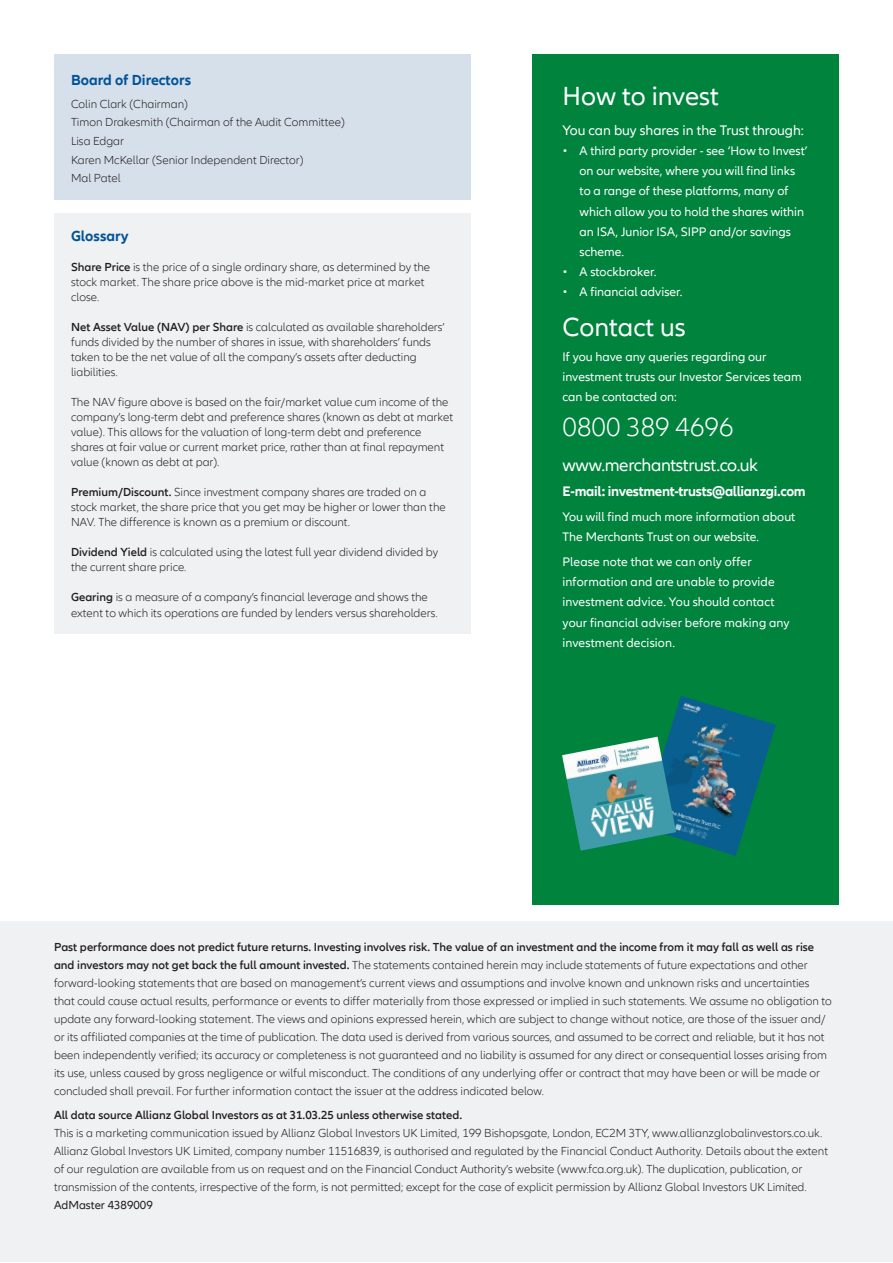
<style>
.page{position:relative;width:893px;height:1263px;background:#fff}
.page>*{position:absolute;margin:0;border:0;box-sizing:border-box;transform-origin:0 0}
.t1{font:27px "Allianz Neo";color:#fff}
.t2{font:300 27px "Allianz Neo";color:#fff}
.t3{font:18px "Allianz Neo";letter-spacing:-.02em;color:#fff}
.t4{font:700 15px "Allianz Neo";color:#015399}
.t5{font:700 14.25px "Allianz Neo";letter-spacing:-.02em;color:#fff}
.t6{font:14.25px "Allianz Neo";color:#fff}
.t7{font:12.75px/20.1px "Allianz Neo";color:#fff}
.t8{font:300 12px/15px "Allianz Neo";color:#231f20}
.t9{font:600 12px "Allianz Neo";color:#231f20}
.t10{font:12px "Allianz Neo";color:#231f20}
.s1{font-weight:600}
</style>
<div class="page">
<div style="left:533px;top:54px;width:306px;height:850px;background:#00833d"></div>
<div style="left:0;top:921px;width:893px;height:340px;background:#f0f1f2"></div>
<img style="left:656px;top:696px;width:120px;height:160px">
<img style="left:562px;top:737px;width:114px;height:114px">
<div style="left:54px;top:213px;width:417px;height:420px;background:#f0f1f2"></div>
<div style="left:54px;top:54px;width:417px;height:145px;background:#d6e0eb"></div>
<p class="t4" style="left:71px;top:71px;width:122px">Board of Directors</p>
<p class="t8" style="left:71px;top:95px;width:275px;line-height:18.6px">Colin Clark (Chairman)<br>Timon Drakesmith (Chairman of the Audit Committee)<br>Lisa Edgar<br>Karen McKellar (Senior Independent Director)<br>Mal Patel</p>
<p class="t4" style="left:71px;top:227px;width:59px">Glossary</p>
<p class="t8" style="left:71px;top:259px;width:361px"><span class="s1">Share Price</span> is the price of a single ordinary share, as determined by the stock market. The share price above is the mid-market price at market close.</p>
<p class="t8" style="left:71px;top:320px;width:375px"><span class="s1">Net Asset Value (NAV) per Share</span> is calculated as available shareholders’ funds divided by the number of shares in issue, with shareholders’ funds taken to be the net value of all the company’s assets after deducting liabilities.</p>
<p class="t8" style="left:71px;top:395px;width:384px">The NAV figure above is based on the fair/market value cum income of the company’s long-term debt and preference shares (known as debt at market value). This allows for the valuation of long-term debt and preference shares at fair value or current market price, rather than at final repayment value (known as debt at par).</p>
<p class="t8" style="left:71px;top:485px;width:376px"><span class="s1">Premium/Discount.</span> Since investment company shares are traded on a stock market, the share price that you get may be higher or lower than the<br>NAV. The difference is known as a premium or discount.</p>
<p class="t8" style="left:71px;top:545px;width:369px"><span class="s1">Dividend Yield</span> is calculated using the latest full year dividend divided by the current share price.</p>
<p class="t8" style="left:71px;top:590px;width:368px"><span class="s1">Gearing</span> is a measure of a company’s financial leverage and shows the extent to which its operations are funded by lenders versus shareholders.</p>
<h1 class="t1" style="left:563px;top:81px;width:158px">How to invest</h1>
<p class="t6" style="left:563px;top:122px;width:243px">You can buy shares in the Trust through:</p>
<p class="t7" style="left:580px;top:141px;width:229px;text-indent:-17px">• A third party provider - see ‘How to Invest’ on our website, where you will find links to a range of these platforms, many of which allow you to hold the shares within an ISA, Junior ISA, SIPP and/or savings scheme.</p>
<p class="t7" style="left:563px;top:262px;width:95px">• A stockbroker.</p>
<p class="t7" style="left:563px;top:282px;width:121px">• A financial adviser.</p>
<h1 class="t1" style="left:563px;top:311px;width:125px">Contact us</h1>
<p class="t7" style="left:563px;top:347px;width:241px">If you have any queries regarding our investment trusts our Investor Services team can be contacted on:</p>
<h1 class="t2" style="left:563px;top:412px;width:172px">0800 389 4696</h1>
<h2 class="t3" style="left:563px;top:455px;width:197px">www.merchantstrust.co.uk</h2>
<p class="t5" style="left:563px;top:483px;width:245px">E-mail: investment-trusts@allianzgi.com</p>
<p class="t7" style="left:563px;top:507px;width:234px">You will find much more information about<br>The Merchants Trust on our website.</p>
<p class="t7" style="left:563px;top:552px;width:229px">Please note that we can only offer information and are unable to provide investment advice. You should contact your financial adviser before making any investment decision.</p>
<p class="t8" style="left:54px;top:938px;width:779px;line-height:18px"><span class="s1">Past performance does not predict future returns. Investing involves risk. The value of an investment and the income from it may fall as well as rise and investors may not get back the full amount invested.</span> The statements contained herein may include statements of future expectations and other forward-looking statements that are based on management’s current views and assumptions and involve known and unknown risks and uncertainties that could cause actual results, performance or events to differ materially from those expressed or implied in such statements. We assume no obligation to update any forward-looking statement. The views and opinions expressed herein, which are subject to change without notice, are those of the issuer and/ or its affiliated companies at the time of publication. The data used is derived from various sources, and assumed to be correct and reliable, but it has not been independently verified; its accuracy or completeness is not guaranteed and no liability is assumed for any direct or consequential losses arising from its use, unless caused by gross negligence or wilful misconduct. The conditions of any underlying offer or contract that may have been or will be made or concluded shall prevail. For further information contact the issuer at the address indicated below.</p>
<p class="t9" style="left:54px;top:1108px;width:410px">All data source Allianz Global Investors as at 31.03.25 unless otherwise stated.</p>
<p class="t8" style="left:54px;top:1124px;width:776px;line-height:18px">This is a marketing communication issued by Allianz Global Investors UK Limited, 199 Bishopsgate, London, EC2M 3TY, www.allianzglobalinvestors.co.uk.<br>Allianz Global Investors UK Limited, company number 11516839, is authorised and regulated by the Financial Conduct Authority. Details about the extent of our regulation are available from us on request and on the Financial Conduct Authority’s website (www.fca.org.uk). The duplication, publication, or transmission of the contents, irrespective of the form, is not permitted; except for the case of explicit permission by Allianz Global Investors UK Limited.</p>
<p class="t10" style="left:54px;top:1198px;width:100px">AdMaster 4389009</p>
</div>
